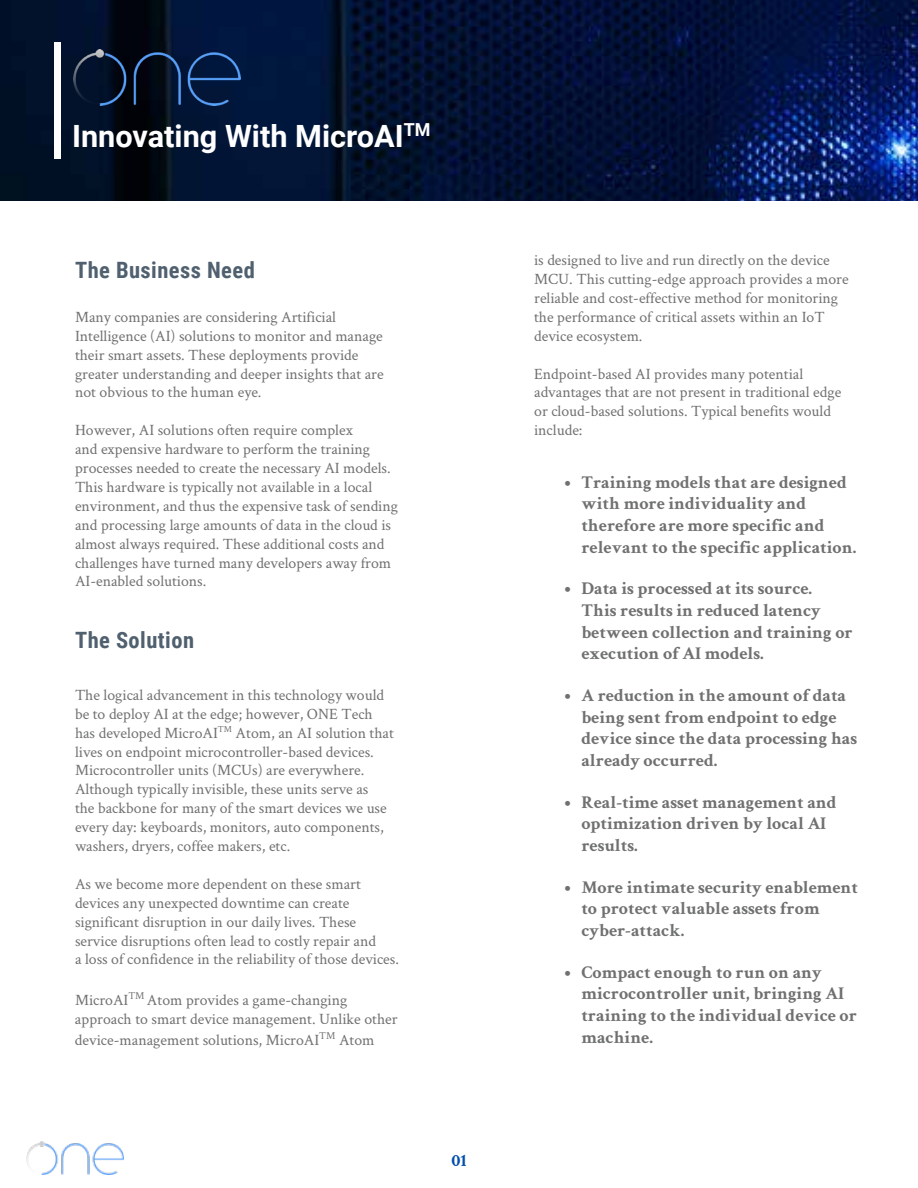
<style>
.page{position:relative;width:918px;height:1188px;background:#fff}
.page>*{position:absolute;margin:0;border:0;box-sizing:border-box;transform-origin:0 0}
.t1{font:700 30.75px "Roboto";color:#fff}
.t2{font:700 22.5px "Roboto Condensed";letter-spacing:.02em;color:#50606f}
.t3{font:700 18px/21.6px "Crimson Text";color:#6f7070}
.t4{font:700 18px "Crimson Text";color:#014eaf}
.t5{font:15.75px/18.9px "Crimson Text";color:#6f7070}
</style>
<div class="page">
<img style="left:0;top:0;width:918px;height:201px">
<div style="left:54px;top:42px;width:6px;height:117px;background:#fff"></div>
<img style="left:74px;top:49px;width:167px;height:57px">
<img style="left:26px;top:1141px;width:98px;height:33px">
<h1 class="t1" style="left:72px;top:114px;width:360px">Innovating With MicroAI<sup>TM</sup></h1>
<h2 class="t2" style="left:75px;top:254px;width:181px">The Business Need</h2>
<p class="t5" style="left:75px;top:307px;width:310px">Many companies are considering Artificial Intelligence (AI) solutions to monitor and manage their smart assets. These deployments provide greater understanding and deeper insights that are not obvious to the human eye.</p>
<p class="t5" style="left:75px;top:420px;width:325px">However, AI solutions often require complex<br>and expensive hardware to perform the training processes needed to create the necessary AI models.<br>This hardware is typically not available in a local environment, and thus the expensive task of sending and processing large amounts of data in the cloud is almost always required. These additional costs and challenges have turned many developers away from AI-enabled solutions.</p>
<h2 class="t2" style="left:75px;top:624px;width:121px">The Solution</h2>
<p class="t5" style="left:75px;top:685px;width:320px">The logical advancement in this technology would be to deploy AI at the edge; however, ONE Tech has developed MicroAI<sup>TM</sup> Atom, an AI solution that lives on endpoint microcontroller-based devices.<br>Microcontroller units (MCUs) are everywhere.<br>Although typically invisible, these units serve as<br>the backbone for many of the smart devices we use every day: keyboards, monitors, auto components, washers, dryers, coffee makers, etc.</p>
<p class="t5" style="left:75px;top:874px;width:326px">As we become more dependent on these smart devices any unexpected downtime can create significant disruption in our daily lives. These service disruptions often lead to costly repair and<br>a loss of confidence in the reliability of those devices.</p>
<p class="t5" style="left:75px;top:990px;width:324px">MicroAI<sup>TM</sup> Atom provides a game-changing approach to smart device management. Unlike other</p>
<p class="t5" style="left:75px;top:1030px;width:301px">device-management solutions, MicroAI<sup>TM</sup> Atom</p>
<p class="t4" style="left:451px;top:1149px;width:17px">01</p>
<p class="t5" style="left:534px;top:250px;width:316px">is designed to live and run directly on the device MCU. This cutting-edge approach provides a more reliable and cost-effective method for monitoring the performance of critical assets within an IoT device ecosystem.</p>
<p class="t5" style="left:534px;top:363px;width:309px">Endpoint-based AI provides many potential advantages that are not present in traditional edge or cloud-based solutions. Typical benefits would include:</p>
<p class="t3" style="left:581px;top:471px;width:276px;text-indent:-17px">• Training models that are designed with more individuality and therefore are more specific and relevant to the specific application.</p>
<p class="t3" style="left:581px;top:577px;width:273px;text-indent:-17px">• Data is processed at its source.<br>This results in reduced latency between collection and training or execution of AI models.</p>
<p class="t3" style="left:581px;top:684px;width:277px;text-indent:-17px">• A reduction in the amount of data being sent from endpoint to edge device since the data processing has already occurred.</p>
<p class="t3" style="left:581px;top:791px;width:257px;text-indent:-17px">• Real-time asset management and optimization driven by local AI results.</p>
<p class="t3" style="left:581px;top:876px;width:278px;text-indent:-17px">• More intimate security enablement to protect valuable assets from cyber-attack.</p>
<p class="t3" style="left:581px;top:961px;width:277px;text-indent:-17px">• Compact enough to run on any microcontroller unit, bringing AI training to the individual device or machine.</p>
</div>
